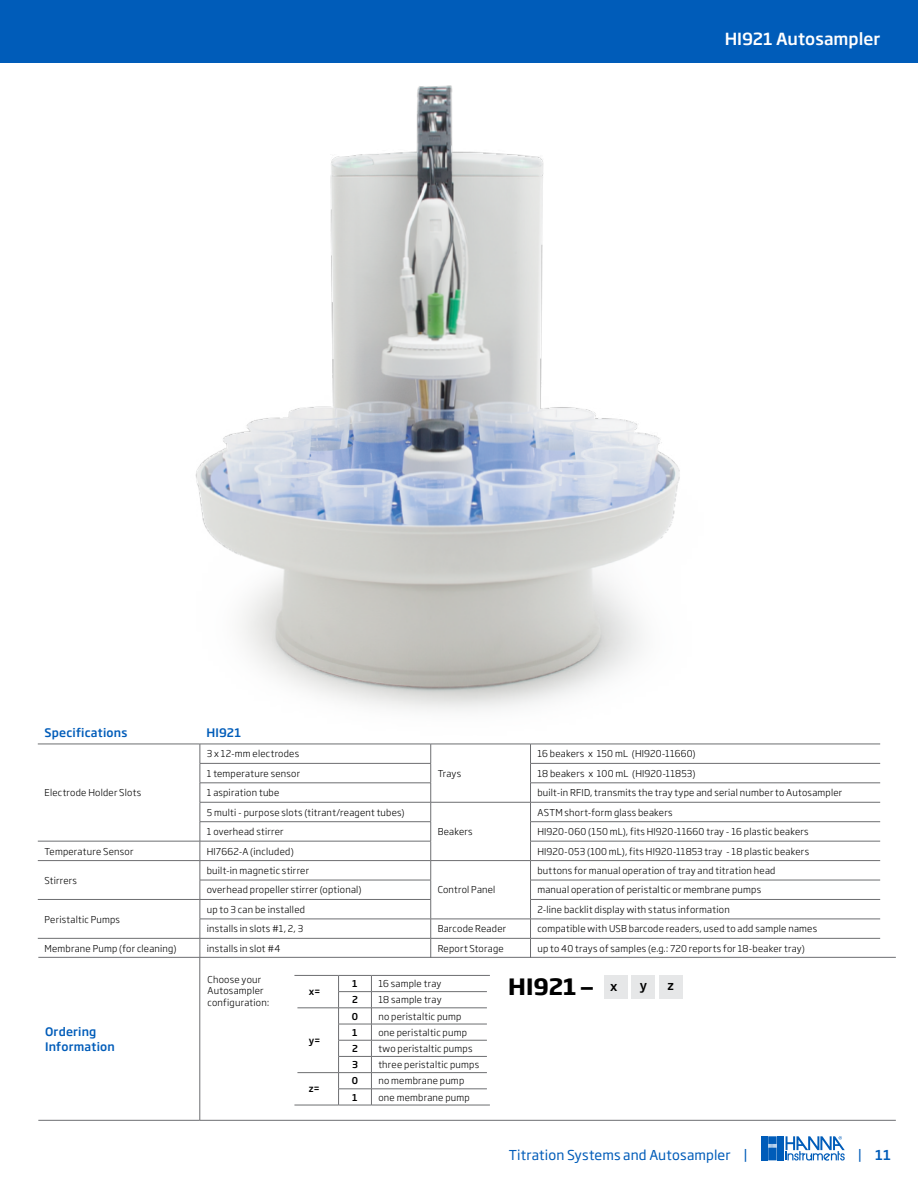
<style>
.page{position:relative;width:918px;height:1188px;background:#fff}
.page>*{position:absolute;margin:0;border:0;box-sizing:border-box;transform-origin:0 0}
.t1{font:700 22.2px "Soho Gothic Pro";color:#000}
.t2{font:500 16.5px "Soho Gothic Pro";color:#fff}
.t3{font:13.5px "Soho Gothic Pro";letter-spacing:.01em;color:#005cb9}
.t4{font:500 13.5px "Soho Gothic Pro";color:#005cb9}
.t5{font:500 12.45px "Soho Gothic Pro";color:#000}
.t6{font:500 11.7px/14.5px "Soho Gothic Pro";letter-spacing:.015em;color:#005cb9}
.t7{font:300 9.3px/11.7px "Soho Gothic Pro";letter-spacing:.025em;color:#000}
.t8{font:500 9.3px "Soho Gothic Pro";color:#000}
.s1{font-weight:400}
</style>
<div class="page">
<img style="left:195px;top:85px;width:485px;height:626px">
<hr style="left:200px;top:958px;width:1px;height:162px;background:#6d6e71">
<hr style="left:38px;top:957px;width:162px;height:1px;background:#6d6e71">
<hr style="left:200px;top:957px;width:696px;height:1px;background:#6d6e71">
<hr style="left:38px;top:1120px;width:162px;height:1px;background:#6d6e71">
<hr style="left:200px;top:1120px;width:696px;height:1px;background:#6d6e71">
<svg style="left:200px;top:745px;width:1px;height:213px"></svg>
<hr style="left:38px;top:744px;width:162px;height:1px;background:#6d6e71">
<hr style="left:200px;top:744px;width:231px;height:1px;background:#6d6e71">
<hr style="left:200px;top:763px;width:231px;height:1px;background:#6d6e71">
<hr style="left:200px;top:783px;width:231px;height:1px;background:#6d6e71">
<hr style="left:200px;top:802px;width:231px;height:1px;background:#6d6e71">
<hr style="left:200px;top:821px;width:231px;height:1px;background:#6d6e71">
<hr style="left:38px;top:841px;width:162px;height:1px;background:#6d6e71">
<hr style="left:200px;top:841px;width:231px;height:1px;background:#6d6e71">
<hr style="left:38px;top:860px;width:162px;height:1px;background:#6d6e71">
<hr style="left:200px;top:860px;width:231px;height:1px;background:#6d6e71">
<hr style="left:200px;top:880px;width:231px;height:1px;background:#6d6e71">
<hr style="left:38px;top:899px;width:162px;height:1px;background:#6d6e71">
<hr style="left:200px;top:899px;width:231px;height:1px;background:#6d6e71">
<hr style="left:200px;top:919px;width:231px;height:1px;background:#6d6e71">
<hr style="left:531px;top:744px;width:349px;height:1px;background:#6d6e71">
<hr style="left:530px;top:763px;width:350px;height:1px;background:#6d6e71">
<hr style="left:530px;top:783px;width:350px;height:1px;background:#6d6e71">
<hr style="left:531px;top:802px;width:349px;height:1px;background:#6d6e71">
<hr style="left:530px;top:821px;width:350px;height:1px;background:#6d6e71">
<hr style="left:530px;top:841px;width:350px;height:1px;background:#6d6e71">
<hr style="left:531px;top:860px;width:349px;height:1px;background:#6d6e71">
<hr style="left:530px;top:880px;width:350px;height:1px;background:#6d6e71">
<hr style="left:530px;top:899px;width:350px;height:1px;background:#6d6e71">
<hr style="left:531px;top:919px;width:349px;height:1px;background:#6d6e71">
<hr style="left:38px;top:938px;width:162px;height:1px;background:#6d6e71">
<hr style="left:200px;top:938px;width:231px;height:1px;background:#6d6e71">
<hr style="left:431px;top:938px;width:100px;height:1px;background:#6d6e71">
<hr style="left:531px;top:938px;width:349px;height:1px;background:#6d6e71">
<hr style="left:431px;top:744px;width:100px;height:1px;background:#6d6e71">
<hr style="left:431px;top:802px;width:100px;height:1px;background:#6d6e71">
<hr style="left:431px;top:860px;width:100px;height:1px;background:#6d6e71">
<svg style="left:530px;top:744px;width:1px;height:213px"></svg>
<hr style="left:431px;top:919px;width:100px;height:1px;background:#6d6e71">
<svg style="left:430px;top:744px;width:1px;height:213px"></svg>
<hr style="left:294px;top:975px;width:45px;height:1px;background:#6d6e71">
<hr style="left:371px;top:975px;width:119px;height:1px;background:#6d6e71">
<hr style="left:294px;top:1105px;width:45px;height:1px;background:#6d6e71">
<svg style="left:296px;top:975px;width:192px;height:130px"></svg>
<hr style="left:339px;top:1105px;width:32px;height:1px;background:#6d6e71">
<hr style="left:371px;top:1105px;width:119px;height:1px;background:#6d6e71">
<div style="left:659px;top:975px;width:23px;height:23px;background:#e6e7e8"></div>
<div style="left:604px;top:975px;width:23px;height:23px;background:#e6e7e8"></div>
<div style="left:632px;top:975px;width:23px;height:23px;background:#e6e7e8"></div>
<div style="left:0;top:0;width:918px;height:63px;background:#005cb9"></div>
<svg style="left:761px;top:1136px;width:84px;height:25px"></svg>
<h2 class="t2" style="left:725px;top:26px;width:157px">HI921 Autosampler</h2>
<p class="t6" style="left:45px;top:725px;width:84px">Specifications</p>
<p class="t6" style="left:207px;top:725px;width:36px">HI921</p>
<p class="t7" style="left:207px;top:748px;width:94px">3 x 12-mm electrodes</p>
<p class="t7" style="left:537px;top:748px;width:160px">16 beakers x 150 mL (HI920-11660)</p>
<p class="t7" style="left:45px;top:786px;width:98px">Electrode Holder Slots</p>
<p class="t7" style="left:207px;top:767px;width:95px">1 temperature sensor</p>
<p class="t7" style="left:537px;top:767px;width:160px">18 beakers x 100 mL (HI920-11853)</p>
<p class="t7" style="left:207px;top:786px;width:74px">1 aspiration tube</p>
<p class="t7" style="left:537px;top:786px;width:306px">built-in RFID, transmits the tray type and serial number to Autosampler</p>
<p class="t7" style="left:207px;top:806px;width:199px">5 multi - purpose slots (titrant/reagent tubes)</p>
<p class="t7" style="left:438px;top:825px;width:37px">Beakers</p>
<p class="t7" style="left:438px;top:767px;width:25px">Trays</p>
<p class="t7" style="left:537px;top:806px;width:137px">ASTM short-form glass beakers</p>
<p class="t7" style="left:207px;top:825px;width:78px">1 overhead stirrer</p>
<p class="t7" style="left:537px;top:825px;width:273px">HI920-060 (150 mL), fits HI920-11660 tray - 16 plastic beakers</p>
<p class="t7" style="left:45px;top:845px;width:90px">Temperature Sensor</p>
<p class="t7" style="left:207px;top:845px;width:88px">HI7662-A (included)</p>
<p class="t7" style="left:537px;top:845px;width:273px">HI920-053 (100 mL), fits HI920-11853 tray - 18 plastic beakers</p>
<p class="t7" style="left:45px;top:874px;width:34px">Stirrers</p>
<p class="t7" style="left:537px;top:864px;width:240px">buttons for manual operation of tray and titration head</p>
<p class="t7" style="left:207px;top:864px;width:104px">built-in magnetic stirrer</p>
<p class="t7" style="left:45px;top:913px;width:77px">Peristaltic Pumps</p>
<p class="t7" style="left:207px;top:884px;width:156px">overhead propeller stirrer (optional)</p>
<p class="t7" style="left:537px;top:884px;width:225px">manual operation of peristaltic or membrane pumps</p>
<p class="t7" style="left:438px;top:884px;width:59px">Control Panel</p>
<p class="t7" style="left:207px;top:903px;width:100px">up to 3 can be installed</p>
<p class="t7" style="left:537px;top:903px;width:194px">2-line backlit display with status information</p>
<p class="t7" style="left:207px;top:922px;width:98px">installs in slots #1, 2, 3</p>
<p class="t7" style="left:438px;top:922px;width:70px">Barcode Reader</p>
<p class="t7" style="left:537px;top:922px;width:281px">compatible with USB barcode readers, used to add sample names</p>
<p class="t7" style="left:45px;top:942px;width:134px">Membrane Pump (for cleaning)</p>
<p class="t7" style="left:207px;top:942px;width:75px">installs in slot #4</p>
<p class="t7" style="left:438px;top:942px;width:68px">Report Storage</p>
<p class="t7" style="left:537px;top:942px;width:269px">up to 40 trays of samples (e.g.: 720 reports for 18-beaker tray)</p>
<p class="t8" style="left:309px;top:985px;width:14px">x=</p>
<p class="t7" style="left:208px;top:973px;width:63px">Choose your<br>Autosampler configuration:</p>
<h1 class="t1" style="left:508px;top:969px;width:111px">HI921 — <sup>x</sup></h1>
<h3 class="t5" style="left:640px;top:976px;width:9px">y</h3>
<h3 class="t5" style="left:668px;top:976px;width:8px">z</h3>
<p class="t8" style="left:352px;top:976px;width:7px">1</p>
<p class="t7" style="left:378px;top:977px;width:65px">16 sample tray</p>
<p class="t8" style="left:352px;top:993px;width:7px">2</p>
<p class="t7" style="left:378px;top:994px;width:65px">18 sample tray</p>
<p class="t6" style="left:45px;top:1024px;width:71px">Ordering<br>Information</p>
<p class="t8" style="left:309px;top:1033px;width:14px">y=</p>
<p class="t8" style="left:309px;top:1082px;width:13px">z=</p>
<p class="t8" style="left:352px;top:1009px;width:8px">0</p>
<p class="t7" style="left:378px;top:1010px;width:85px">no peristaltic pump</p>
<p class="t8" style="left:352px;top:1025px;width:7px">1</p>
<p class="t7" style="left:378px;top:1026px;width:90px">one peristaltic pump</p>
<p class="t8" style="left:352px;top:1041px;width:7px">2</p>
<p class="t7" style="left:378px;top:1042px;width:96px">two peristaltic pumps</p>
<p class="t8" style="left:352px;top:1057px;width:7px">3</p>
<p class="t7" style="left:378px;top:1058px;width:102px">three peristaltic pumps</p>
<p class="t8" style="left:352px;top:1074px;width:8px">0</p>
<p class="t7" style="left:378px;top:1075px;width:87px">no membrane pump</p>
<p class="t8" style="left:352px;top:1090px;width:7px">1</p>
<p class="t7" style="left:378px;top:1091px;width:93px">one membrane pump</p>
<h3 class="t3" style="left:509px;top:1145px;width:241px">Titration Systems and Autosampler |</h3>
<h3 class="t4" style="left:858px;top:1145px;width:35px"><span class="s1">|</span> 11</h3>
</div>
